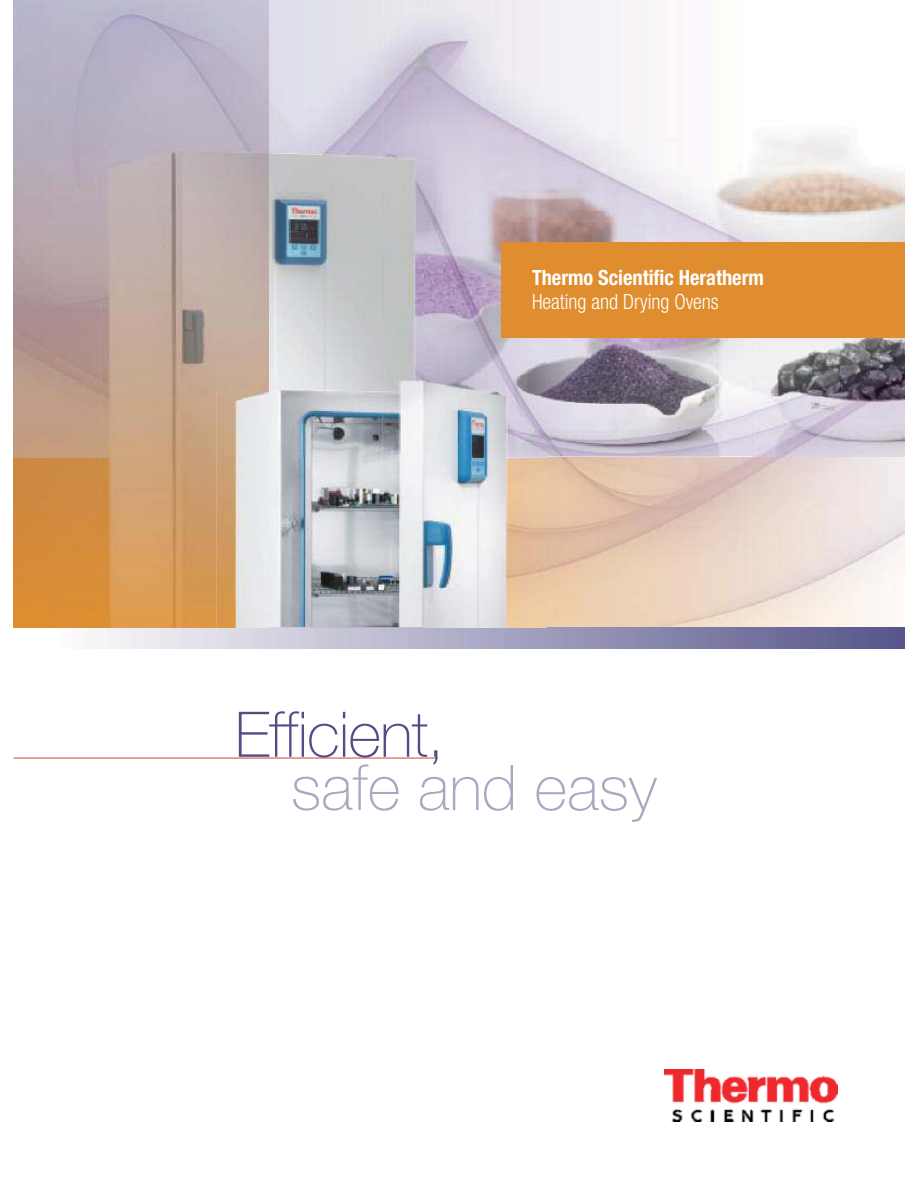
<style>
.page{position:relative;width:918px;height:1188px;background:#fff}
.page>*{position:absolute;margin:0;border:0;box-sizing:border-box;transform-origin:0 0}
.t1{font:100 63px "Helvetica Neue";color:#a9a7c2}
.t2{font:100 63px "Helvetica Neue";letter-spacing:-.015em;color:#514e86}
.t3{font:700 condensed 21px "Helvetica Neue";color:#fff}
.t4{font:300 condensed 21px "Helvetica Neue";color:#fff}
</style>
<div class="page">
<img style="left:383px;top:0;width:522px;height:457px">
<img style="left:15px;top:0;width:368px;height:140px">
<img style="left:56px;top:627px;width:849px;height:21px">
<img style="left:101px;top:627px;width:116px;height:1px">
<img style="left:101px;top:140px;width:323px;height:204px">
<img style="left:665px;top:1070px;width:173px;height:52px">
<hr style="left:14px;top:758px;width:424px;height:1px;background:#cf423b">
<img style="left:14px;top:140px;width:87px;height:487px">
<img style="left:14px;top:0;width:1px;height:457px">
<img style="left:101px;top:344px;width:445px;height:283px">
<img style="left:270px;top:456px;width:154px;height:1px">
<div style="left:501px;top:242px;width:404px;height:95px;background:#df8d2e"></div>
<p class="t3" style="left:532px;top:270px;width:233px">Thermo Scientific Heratherm</p>
<p class="t4" style="left:532px;top:294px;width:188px">Heating and Drying Ovens</p>
<h1 class="t2" style="left:235px;top:712px;width:211px">Efficient,</h1>
<h1 class="t1" style="left:291px;top:765px;width:367px">safe and easy</h1>
</div>
